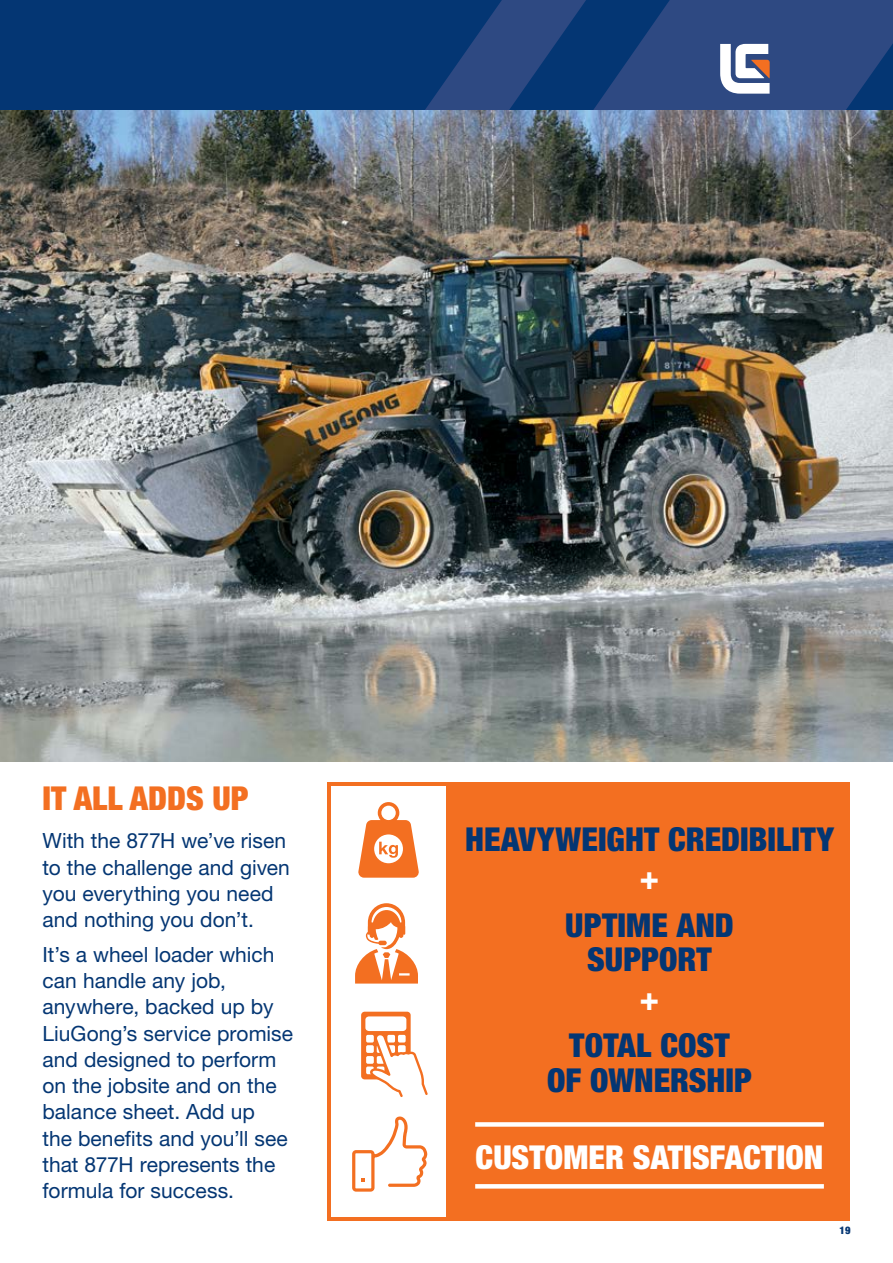
<style>
.page{position:relative;width:893px;height:1263px;background:#fff}
.page>*{position:absolute;margin:0;border:0;box-sizing:border-box;transform-origin:0 0}
.t1{font:900 condensed 33px/34.5px "Helvetica Neue LT Pro";color:#043673;text-align:center}
.t2{font:900 condensed 33px "Helvetica Neue LT Pro";color:#fff}
.t3{font:900 condensed 33px "Helvetica Neue LT Pro";color:#f36f21}
.t4{font:700 condensed 33px "Helvetica Neue LT Pro";color:#fff}
.t5{font:21px/26.2px "Helvetica Neue LT Pro";color:#043673}
.t6{font:900 condensed 10.5px "Helvetica Neue LT Pro";color:#043673}
</style>
<div class="page">
<div style="left:0;top:0;width:893px;height:111px;background:#043673"></div>
<svg style="left:424px;top:0;width:469px;height:111px"></svg>
<img style="left:0;top:111px;width:893px;height:650px">
<div style="left:446px;top:782px;width:404px;height:438px;background:#f36f21"></div>
<div style="left:475px;top:1122px;width:349px;height:5px;background:#fff"></div>
<svg style="left:475px;top:1184px;width:349px;height:4px"></svg>
<div style="left:361px;top:1012px;width:50px;height:67px;background:#f36f21;border-radius:4px"></div>
<svg style="left:365px;top:1016px;width:63px;height:81px"></svg>
<svg style="left:355px;top:903px;width:63px;height:80px"></svg>
<hr style="left:327px;top:782px;width:4px;height:438px;background:#f36f21">
<hr style="left:327px;top:1217px;width:438px;height:3px;background:#f36f21">
<hr style="left:327px;top:782px;width:438px;height:4px;background:#f36f21">
<svg style="left:352px;top:1116px;width:75px;height:75px"></svg>
<svg style="left:358px;top:802px;width:61px;height:76px"></svg>
<h1 class="t3" style="left:43px;top:779px;width:208px">IT ALL ADDS UP</h1>
<p class="t5" style="left:43px;top:827px;width:249px">With the 877H we’ve risen to the challenge and given you everything you need and nothing you don’t.</p>
<p class="t5" style="left:43px;top:941px;width:252px">It’s a wheel loader which can handle any job, anywhere, backed up by<br>LiuGong’s service promise and designed to perform on the jobsite and on the balance sheet. Add up<br>the benefits and you’ll see that 877H represents the formula for success.</p>
<h1 class="t1" style="left:465px;top:821px;width:370px">HEAVYWEIGHT CREDIBILITY</h1>
<h1 class="t4" style="left:640px;top:858px;width:21px">+</h1>
<h1 class="t1" style="left:565px;top:907px;width:170px">UPTIME AND<br>SUPPORT</h1>
<h1 class="t4" style="left:640px;top:978px;width:21px">+</h1>
<h1 class="t1" style="left:547px;top:1028px;width:206px">TOTAL COST<br>OF OWNERSHIP</h1>
<h1 class="t2" style="left:476px;top:1137px;width:349px">CUSTOMER SATISFACTION</h1>
<p class="t6" style="left:839px;top:1224px;width:12px">19</p>
</div>
